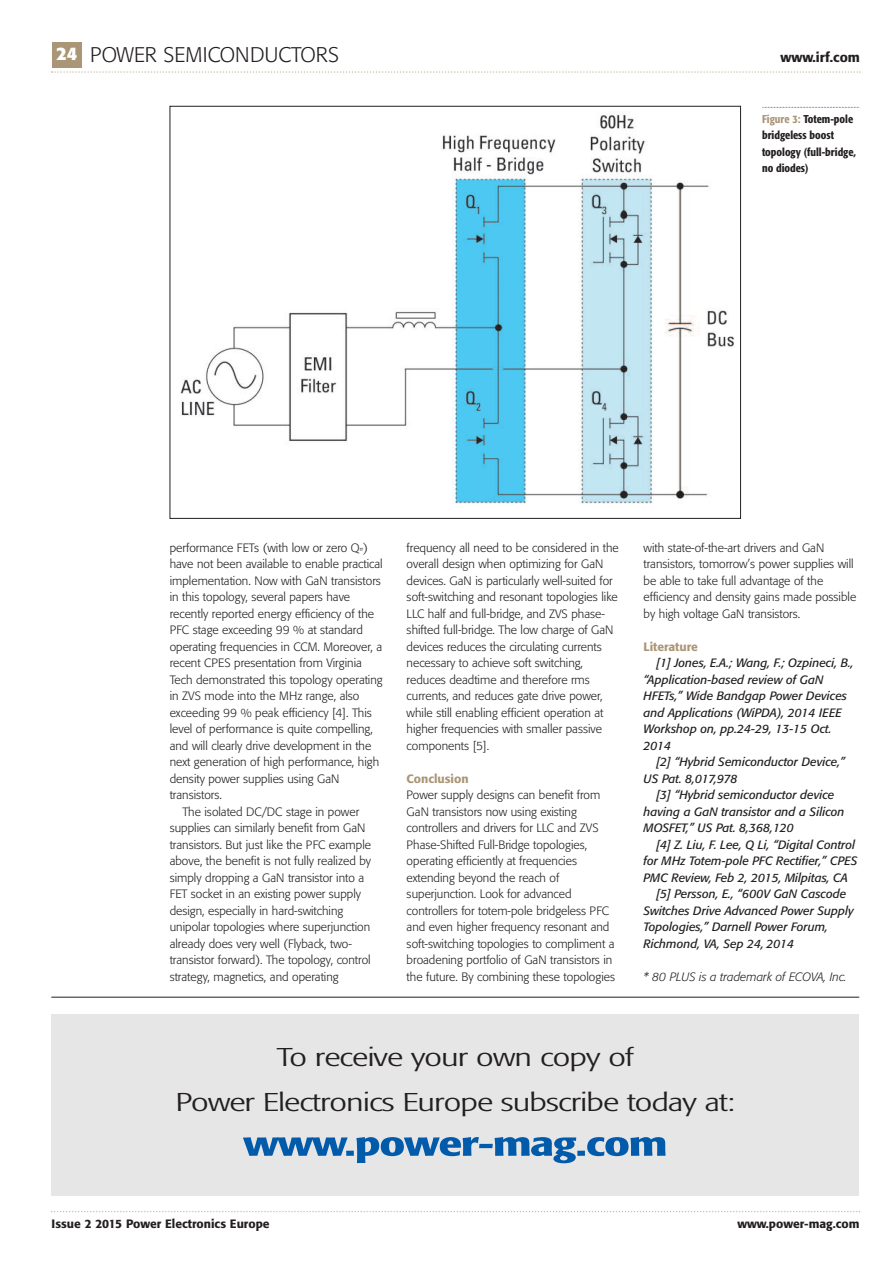
<style>
.page{position:relative;width:893px;height:1263px;background:#fff}
.page>*{position:absolute;margin:0;border:0;box-sizing:border-box;transform-origin:0 0}
.t1{font:500 condensed 34.5px "Formata";letter-spacing:-.025em;color:#015aaa;scale:1.5 1}
.t2{font:300 condensed 25.5px/45px "Formata";letter-spacing:-.02em;color:#231f20;text-align:center;scale:1.5 1}
.t3{font:300 21px "Formata";color:#231f20}
.t4{font:500 13.5px "Formata";color:#231f20}
.t5{font:300 12px/16.5px "Formata";color:#231f20}
.t6{font:italic 12px/16.5px "Formata";color:#231f20}
.t7{font:500 12px "Formata";color:#231f20}
.t8{font:italic 300 12px "Formata";color:#231f20}
.t9{font:500 12px "Formata";color:#aa9677}
.t10{font:500 condensed 11.25px/16.5px "Formata";color:#231f20}
.s1{font-weight:700;font-size:18px;color:#fff}
.s2{color:#aa9677}
.s3{font-size:6px}
</style>
<div class="page">
<div style="left:52px;top:42px;width:30px;height:26px;background:#aa9677"></div>
<svg style="left:51px;top:71px;width:810px;height:2px"></svg>
<svg style="left:51px;top:1211px;width:809px;height:1px"></svg>
<img style="left:180px;top:114px;width:554px;height:390px">
<hr style="left:51px;top:997px;width:808px;height:1px;background:#231f20">
<div style="left:51px;top:1014px;width:808px;height:181px;background:#e6e6e6"></div>
<svg style="left:762px;top:107px;width:97px;height:1px"></svg>
<h3 class="t3" style="left:56px;top:46px;width:284px"><span class="s1">24</span> POWER SEMICONDUCTORS</h3>
<p class="t4" style="left:780px;top:51px;width:81px">www.irf.com</p>
<p class="t10" style="left:762px;top:111px;width:96px"><span class="s2">Figure 3:</span> Totem-pole bridgeless boost topology (full-bridge, no diodes)</p>
<p class="t5" style="left:170px;top:540px;width:200px">performance FETs (with low or zero Q<span class="s3">rr</span>)</p>
<p class="t5" style="left:170px;top:557px;width:214px">have not been available to enable practical</p>
<p class="t5" style="left:170px;top:573px;width:213px">implementation. Now with GaN transistors</p>
<p class="t5" style="left:170px;top:590px;width:182px">in this topology, several papers have</p>
<p class="t5" style="left:170px;top:606px;width:206px">recently reported energy efficiency of the</p>
<p class="t5" style="left:170px;top:623px;width:195px">PFC stage exceeding 99 % at standard</p>
<p class="t5" style="left:170px;top:639px;width:214px">operating frequencies in CCM. Moreover, a</p>
<p class="t5" style="left:170px;top:656px;width:194px">recent CPES presentation from Virginia</p>
<p class="t5" style="left:170px;top:672px;width:214px">Tech demonstrated this topology operating</p>
<p class="t5" style="left:170px;top:689px;width:191px">in ZVS mode into the MHz range, also</p>
<p class="t5" style="left:170px;top:705px;width:204px">exceeding 99 % peak efficiency [4]. This</p>
<p class="t5" style="left:170px;top:722px;width:205px">level of performance is quite compelling,</p>
<p class="t5" style="left:170px;top:738px;width:203px">and will clearly drive development in the</p>
<p class="t5" style="left:170px;top:755px;width:211px">next generation of high performance, high</p>
<p class="t5" style="left:170px;top:771px;width:171px">density power supplies using GaN</p>
<p class="t5" style="left:170px;top:788px;width:54px">transistors.</p>
<p class="t5" style="left:182px;top:804px;width:178px">The isolated DC/DC stage in power</p>
<p class="t5" style="left:170px;top:821px;width:197px">supplies can similarly benefit from GaN</p>
<p class="t5" style="left:170px;top:837px;width:203px">transistors. But just like the PFC example</p>
<p class="t5" style="left:170px;top:854px;width:203px">above, the benefit is not fully realized by</p>
<p class="t5" style="left:170px;top:870px;width:196px">simply dropping a GaN transistor into a</p>
<p class="t5" style="left:170px;top:887px;width:193px">FET socket in an existing power supply</p>
<p class="t5" style="left:170px;top:903px;width:175px">design, especially in hard-switching</p>
<p class="t5" style="left:170px;top:920px;width:202px">unipolar topologies where superjunction</p>
<p class="t5" style="left:170px;top:936px;width:184px">already does very well (Flyback, two-</p>
<p class="t5" style="left:170px;top:953px;width:202px">transistor forward). The topology, control</p>
<p class="t5" style="left:170px;top:969px;width:170px">strategy, magnetics, and operating</p>
<p class="t5" style="left:407px;top:540px;width:214px">frequency all need to be considered in the overall design when optimizing for GaN devices. GaN is particularly well-suited for soft-switching and resonant topologies like LLC half and full-bridge, and ZVS phase&shy;shifted full-bridge. The low charge of GaN devices reduces the circulating currents necessary to achieve soft switching, reduces deadtime and therefore rms currents, and reduces gate drive power, while still enabling efficient operation at higher frequencies with smaller passive components [5].</p>
<p class="t9" style="left:407px;top:773px;width:63px">Conclusion</p>
<p class="t5" style="left:407px;top:788px;width:210px">Power supply designs can benefit from GaN transistors now using existing controllers and drivers for LLC and ZVS Phase-Shifted Full-Bridge topologies, operating efficiently at frequencies extending beyond the reach of superjunction. Look for advanced controllers for totem-pole bridgeless PFC and even higher frequency resonant and soft-switching topologies to compliment a broadening portfolio of GaN transistors in the future. By combining these topologies</p>
<p class="t5" style="left:644px;top:540px;width:214px">with state-of-the-art drivers and GaN transistors, tomorrow’s power supplies will be able to take full advantage of the efficiency and density gains made possible by high voltage GaN transistors.</p>
<p class="t9" style="left:644px;top:641px;width:56px">Literature</p>
<p class="t6" style="left:644px;top:655px;width:212px;text-indent:13px">[1] Jones, E.A.; Wang, F.; Ozpineci, B., “Application-based review of GaN<br>HFETs,” Wide Bandgap Power Devices and Applications (WiPDA), 2014 IEEE<br>Workshop on, pp.24-29, 13-15 Oct.<br>2014</p>
<p class="t6" style="left:644px;top:754px;width:203px;text-indent:13px">[2] “Hybrid Semiconductor Device,”<br>US Pat. 8,017,978</p>
<p class="t6" style="left:644px;top:787px;width:202px;text-indent:13px">[3] “Hybrid semiconductor device having a GaN transistor and a Silicon<br>MOSFET,” US Pat. 8,368,120</p>
<p class="t6" style="left:656px;top:837px;width:200px">[4] Z. Liu, F. Lee, Q Li, “Digital Control</p>
<p class="t6" style="left:644px;top:853px;width:215px">for MHz Totem-pole PFC Rectifier,” CPES</p>
<p class="t6" style="left:644px;top:870px;width:206px">PMC Review, Feb 2, 2015, Milpitas, CA</p>
<p class="t6" style="left:656px;top:886px;width:192px">[5] Persson, E., “600V GaN Cascode</p>
<p class="t6" style="left:644px;top:903px;width:212px">Switches Drive Advanced Power Supply</p>
<p class="t6" style="left:644px;top:919px;width:186px">Topologies,” Darnell Power Forum,</p>
<p class="t6" style="left:644px;top:936px;width:152px">Richmond, VA, Sep 24, 2014</p>
<p class="t8" style="left:644px;top:971px;width:205px">* 80 PLUS is a trademark of ECOVA, Inc.</p>
<h2 class="t2" style="left:176px;top:1036px;width:374px">To receive your own copy of<br>Power Electronics Europe subscribe today at:</h2>
<h1 class="t1" style="left:243px;top:1130px;width:284px">www.power-mag.com</h1>
<p class="t7" style="left:52px;top:1219px;width:220px">Issue 2 2015 Power Electronics Europe</p>
<p class="t7" style="left:737px;top:1219px;width:124px">www.power-mag.com</p>
</div>
